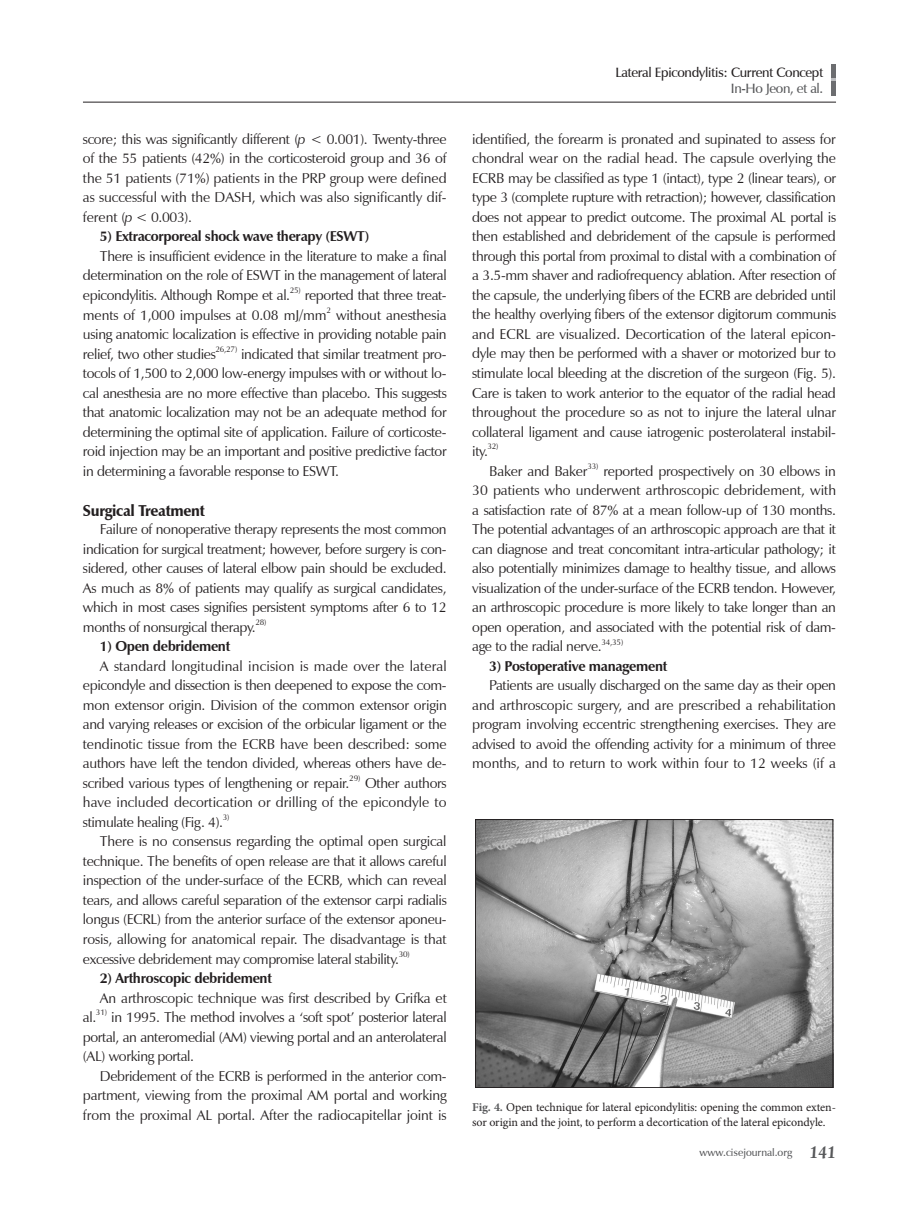
<style>
.page{position:relative;width:919px;height:1217px;background:#fff}
.page>*{position:absolute;margin:0;border:0;box-sizing:border-box;transform-origin:0 0}
.t1{font:900 15.75px "Zapf Humanist 601 BT";letter-spacing:-.02em;color:#231f20;scale:.95 1}
.t2{font:14.25px/19.5px "Zapf Humanist 601 BT";letter-spacing:-.025em;color:#231f20;text-align:justify}
.t3{font:14.25px "Zapf Humanist 601 BT";letter-spacing:-.005em;color:#231f20}
.t4{font:700 14.25px "Zapf Humanist 601 BT";letter-spacing:-.025em;color:#231f20}
.t5{font:14.25px "Zapf Humanist 601 BT";letter-spacing:.005em;color:#231f20}
.t6{font:600 13.5px/15.8px "Zapf Humanist 601 BT";letter-spacing:-.025em;color:#231f20;text-align:right}
.t7{font:12px/15px "Minion Pro";letter-spacing:-.01em;color:#231f20}
.t8{font:600 10.5px "Zapf Humanist 601 BT";color:#57585a}
.t9{font:8.25px "Zapf Humanist 601 BT";letter-spacing:-.025em;color:#231f20}
.s1{font-style:italic}
.s2{font-weight:700}
.s3{color:#57585a}
.s4{font-weight:700;color:#57585a}
.s5{font-family:"Zapf Chancery IT Cby BT";font-weight:700;font-size:19.5px}
</style>
<div class="page">
<div style="left:831px;top:64px;width:5px;height:32px;background:#6c6d70"></div>
<hr style="left:83px;top:102px;width:753px;height:1px;background:#231f20">
<img style="left:477px;top:821px;width:354px;height:264px">
<div style="left:475px;top:819px;width:358px;height:268px;border:1px solid #231f20"></div>
<p class="t2" style="left:83px;top:129px;width:365px">score; this was significantly different (<span class="s1">p</span> &lt; 0.001). Twenty-three of the 55 patients (42%) in the corticosteroid group and 36 of the 51 patients (71%) patients in the PRP group were defined as successful with the DASH, which was also significantly dif&shy;ferent (<span class="s1">p</span> &lt; 0.003).</p>
<p class="t4" style="left:100px;top:228px;width:271px">5) Extracorporeal shock wave therapy (ESWT)</p>
<p class="t2" style="left:100px;top:246px;width:348px">There is insufficient evidence in the literature to make a final</p>
<p class="t2" style="left:83px;top:266px;width:365px">determination on the role of ESWT in the management of lateral</p>
<p class="t2" style="left:83px;top:285px;width:209px">epicondylitis. Although Rompe et al.</p>
<p class="t9" style="left:290px;top:285px;width:12px">25)</p>
<p class="t2" style="left:83px;top:285px;width:365px;text-indent:222px">reported that three treat&shy;ments of 1,000 impulses at 0.08 mJ/mm</p>
<p class="t9" style="left:326px;top:305px;width:6px">2</p>
<p class="t2" style="left:83px;top:305px;width:365px;text-indent:253px">without anesthesia using anatomic localization is effective in providing notable pain relief, two other studies</p>
<p class="t9" style="left:215px;top:344px;width:23px">26,27)</p>
<p class="t2" style="left:83px;top:344px;width:365px;text-indent:158px">indicated that similar treatment pro&shy;tocols of 1,500 to 2,000 low-energy impulses with or without lo&shy;cal anesthesia are no more effective than placebo. This suggests that anatomic localization may not be an adequate method for determining the optimal site of application. Failure of corticoste&shy;roid injection may be an important and positive predictive factor in determining a favorable response to ESWT.</p>
<p class="t1" style="left:83px;top:500px;width:130px">Surgical Treatment</p>
<p class="t2" style="left:83px;top:519px;width:365px;text-indent:17px">Failure of nonoperative therapy represents the most common indication for surgical treatment; however, before surgery is con&shy;sidered, other causes of lateral elbow pain should be excluded.<br>As much as 8% of patients may qualify as surgical candidates, which in most cases signifies persistent symptoms after 6 to 12 months of nonsurgical therapy.</p>
<p class="t9" style="left:255px;top:617px;width:12px">28)</p>
<p class="t4" style="left:100px;top:637px;width:132px">1) Open debridement</p>
<p class="t5" style="left:100px;top:657px;width:348px">A standard longitudinal incision is made over the lateral</p>
<p class="t2" style="left:83px;top:675px;width:365px">epicondyle and dissection is then deepened to expose the com-</p>
<p class="t2" style="left:83px;top:695px;width:365px">mon extensor origin. Division of the common extensor origin</p>
<p class="t2" style="left:83px;top:714px;width:365px">and varying releases or excision of the orbicular ligament or the</p>
<p class="t3" style="left:83px;top:735px;width:365px">tendinotic tissue from the ECRB have been described: some</p>
<p class="t2" style="left:83px;top:753px;width:365px">authors have left the tendon divided, whereas others have de-</p>
<p class="t2" style="left:83px;top:773px;width:268px">scribed various types of lengthening or repair.</p>
<p class="t9" style="left:349px;top:773px;width:13px">29)</p>
<p class="t2" style="left:83px;top:773px;width:365px;text-indent:282px">Other authors have included decortication or drilling of the epicondyle to stimulate healing (Fig. 4).</p>
<p class="t9" style="left:223px;top:812px;width:8px">3)</p>
<p class="t2" style="left:83px;top:831px;width:365px;text-indent:17px">There is no consensus regarding the optimal open surgical technique. The benefits of open release are that it allows careful inspection of the under-surface of the ECRB, which can reveal tears, and allows careful separation of the extensor carpi radialis longus (ECRL) from the anterior surface of the extensor aponeu&shy;rosis, allowing for anatomical repair. The disadvantage is that excessive debridement may compromise lateral stability.</p>
<p class="t9" style="left:399px;top:948px;width:12px">30)</p>
<p class="t2" style="left:100px;top:968px;width:348px"><span class="s2">2) Arthroscopic debridement<br></span>An arthroscopic technique was first described by Grifka et</p>
<p class="t2" style="left:83px;top:1007px;width:15px">al.</p>
<p class="t9" style="left:96px;top:1007px;width:12px">31)</p>
<p class="t2" style="left:111px;top:1007px;width:337px">in 1995. The method involves a ‘soft spot’ posterior lateral</p>
<p class="t2" style="left:83px;top:1026px;width:365px">portal, an anteromedial (AM) viewing portal and an anterolateral</p>
<p class="t2" style="left:83px;top:1046px;width:113px">(AL) working portal.</p>
<p class="t2" style="left:100px;top:1065px;width:348px">Debridement of the ECRB is performed in the anterior com-</p>
<p class="t2" style="left:83px;top:1085px;width:365px">partment, viewing from the proximal AM portal and working</p>
<p class="t3" style="left:83px;top:1105px;width:365px">from the proximal AL portal. After the radiocapitellar joint is</p>
<p class="t6" style="left:615px;top:64px;width:209px">Lateral Epicondylitis: Current Concept<br><span class="s3">In-Ho Jeon, et al.</span></p>
<p class="t2" style="left:472px;top:129px;width:365px">identified, the forearm is pronated and supinated to assess for chondral wear on the radial head. The capsule overlying the ECRB may be classified as type 1 (intact), type 2 (linear tears), or type 3 (complete rupture with retraction); however, classification does not appear to predict outcome. The proximal AL portal is then established and debridement of the capsule is performed through this portal from proximal to distal with a combination of a 3.5-mm shaver and radiofrequency ablation. After resection of the capsule, the underlying fibers of the ECRB are debrided until the healthy overlying fibers of the extensor digitorum communis and ECRL are visualized. Decortication of the lateral epicon&shy;dyle may then be performed with a shaver or motorized bur to stimulate local bleeding at the discretion of the surgeon (Fig. 5).<br>Care is taken to work anterior to the equator of the radial head throughout the procedure so as not to injure the lateral ulnar collateral ligament and cause iatrogenic posterolateral instabil&shy;ity.</p>
<p class="t9" style="left:487px;top:441px;width:12px">32)</p>
<p class="t2" style="left:489px;top:461px;width:100px">Baker and Baker</p>
<p class="t9" style="left:587px;top:461px;width:13px">33)</p>
<p class="t2" style="left:472px;top:461px;width:365px;text-indent:131px">reported prospectively on 30 elbows in 30 patients who underwent arthroscopic debridement, with a satisfaction rate of 87% at a mean follow-up of 130 months.<br>The potential advantages of an arthroscopic approach are that it can diagnose and treat concomitant intra-articular pathology; it also potentially minimizes damage to healthy tissue, and allows visualization of the under-surface of the ECRB tendon. However, an arthroscopic procedure is more likely to take longer than an open operation, and associated with the potential risk of dam&shy;age to the radial nerve.</p>
<p class="t9" style="left:601px;top:636px;width:23px">34,35)</p>
<p class="t4" style="left:489px;top:657px;width:180px">3) Postoperative management</p>
<p class="t2" style="left:489px;top:675px;width:348px">Patients are usually discharged on the same day as their open</p>
<p class="t3" style="left:472px;top:696px;width:365px">and arthroscopic surgery, and are prescribed a rehabilitation</p>
<p class="t2" style="left:472px;top:714px;width:365px">program involving eccentric strengthening exercises. They are</p>
<p class="t2" style="left:472px;top:734px;width:365px">advised to avoid the offending activity for a minimum of three</p>
<p class="t3" style="left:472px;top:754px;width:365px">months, and to return to work within four to 12 weeks (if a</p>
<p class="t7" style="left:472px;top:1098px;width:365px"><span class="s4">Fig. 4.</span> Open technique for lateral epicondylitis: opening the common exten&shy;sor origin and the joint, to perform a decortication of the lateral epicondyle.</p>
<p class="t8" style="left:699px;top:1145px;width:138px">www.cisejournal.org <span class="s5">141</span></p>
</div>
